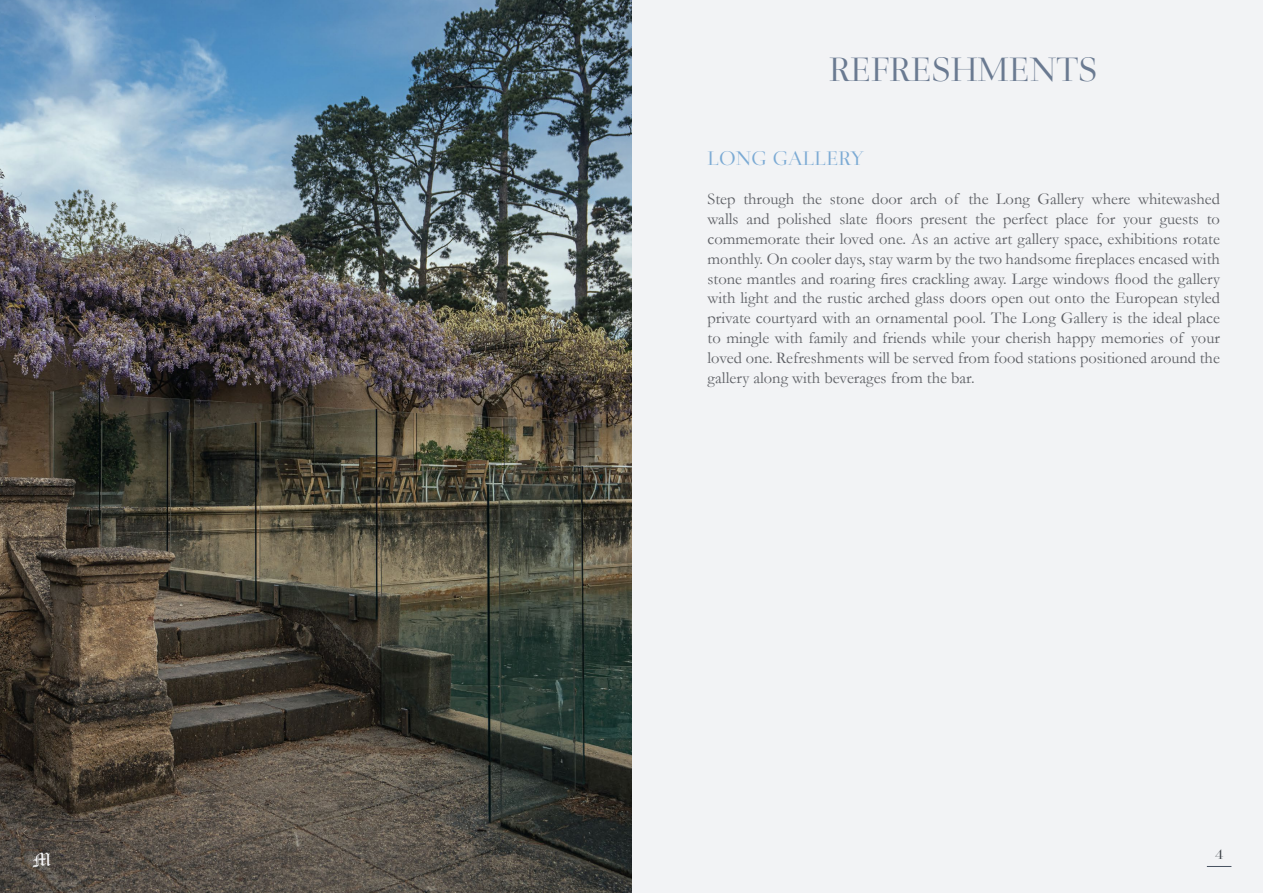
<style>
.page{position:relative;width:1263px;height:893px;background:#fff}
.page>*{position:absolute;margin:0;border:0;box-sizing:border-box;transform-origin:0 0}
.t1{font:36px "Medio";color:#6a7a91}
.t2{font:21px "Medio";color:#7baad4}
.t3{font:18px "Old English Text";color:#f2f3f5}
.t4{font:16.5px/19.8px "Garamond";color:#5d5f64;text-align:justify}
.t5{font:15px "Medio";color:#343a40}
</style>
<div class="page">
<img style="left:0;top:0;width:631px;height:893px">
<div style="left:632px;top:0;width:631px;height:893px;background:#f2f3f5"></div>
<svg style="left:1207px;top:866px;width:24px;height:1px"></svg>
<h1 class="t1" style="left:829px;top:55px;width:270px">REFRESHMENTS</h1>
<p class="t2" style="left:707px;top:150px;width:158px">LONG GALLERY</p>
<p class="t4" style="left:707px;top:189px;width:514px">Step through the stone door arch of the Long Gallery where whitewashed walls and polished slate floors present the perfect place for your guests to commemorate their loved one. As an active art gallery space, exhibitions rotate monthly. On cooler days, stay warm by the two handsome fireplaces encased with stone mantles and roaring fires crackling away. Large windows flood the gallery with light and the rustic arched glass doors open out onto the European styled private courtyard with an ornamental pool. The Long Gallery is the ideal place to mingle with family and friends while your cherish happy memories of your loved one. Refreshments will be served from food stations positioned around the gallery along with beverages from the bar.</p>
<p class="t3" style="left:33px;top:848px;width:20px">M</p>
<p class="t5" style="left:1215px;top:848px;width:10px">4</p>
</div>
